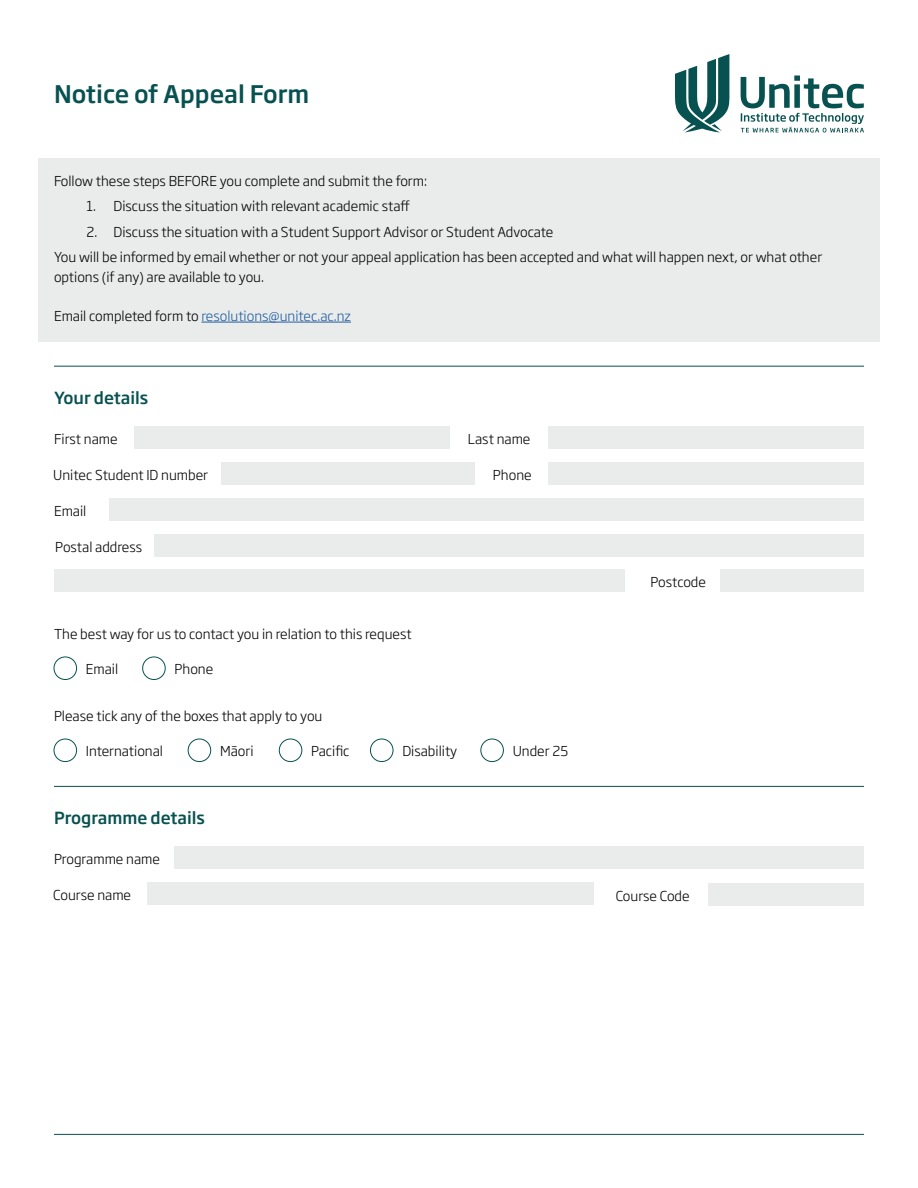
<style>
.page{position:relative;width:918px;height:1188px;background:#fff}
.page>*{position:absolute;margin:0;border:0;box-sizing:border-box;transform-origin:0 0}
.t1{font:500 24px "Soho Gothic Pro";color:#075150}
.t2{font:500 16.5px "Soho Gothic Pro";color:#075150}
.t3{font:300 13.5px/19.5px "Soho Gothic Pro";color:#000}
.t4{font:300 13.5px "Soho Gothic Pro";color:#215e9e}
.s1{color:#000}
</style>
<div class="page">
<svg style="left:675px;top:54px;width:55px;height:79px"></svg>
<svg style="left:741px;top:76px;width:123px;height:57px"></svg>
<div style="left:38px;top:158px;width:842px;height:184px;background:#eaecec"></div>
<hr style="left:201px;top:322px;width:150px;height:1px;background:#215e9e">
<hr style="left:54px;top:366px;width:810px;height:1px;background:#075150">
<hr style="left:54px;top:1134px;width:810px;height:1px;background:#075150">
<hr style="left:54px;top:786px;width:810px;height:1px;background:#075150">
<div style="left:134px;top:426px;width:316px;height:23px;background:#eaecec"></div>
<div style="left:175px;top:847px;width:689px;height:22px;background:#eaecec"></div>
<div style="left:110px;top:499px;width:754px;height:22px;background:#eaecec"></div>
<div style="left:708px;top:884px;width:156px;height:22px;background:#eaecec"></div>
<div style="left:155px;top:535px;width:709px;height:22px;background:#eaecec"></div>
<div style="left:54px;top:569px;width:571px;height:23px;background:#eaecec"></div>
<div style="left:720px;top:569px;width:144px;height:23px;background:#eaecec"></div>
<div style="left:548px;top:462px;width:316px;height:23px;background:#eaecec"></div>
<div style="left:548px;top:426px;width:316px;height:23px;background:#eaecec"></div>
<div style="left:221px;top:462px;width:254px;height:23px;background:#eaecec"></div>
<div style="left:147px;top:883px;width:447px;height:22px;background:#eaecec"></div>
<div style="left:54px;top:657px;width:23px;height:23px;border:1px solid #075150;border-radius:50%"></div>
<div style="left:54px;top:739px;width:23px;height:23px;border:1px solid #075150;border-radius:50%"></div>
<div style="left:142px;top:657px;width:24px;height:23px;border:1px solid #075150;border-radius:50%"></div>
<div style="left:188px;top:739px;width:23px;height:23px;border:1px solid #075150;border-radius:50%"></div>
<div style="left:279px;top:739px;width:23px;height:23px;border:1px solid #075150;border-radius:50%"></div>
<div style="left:370px;top:739px;width:23px;height:23px;border:1px solid #075150;border-radius:50%"></div>
<div style="left:480px;top:739px;width:24px;height:23px;border:1px solid #075150;border-radius:50%"></div>
<p class="t1" style="left:54px;top:75px;width:257px">Notice of Appeal Form</p>
<p class="t3" style="left:54px;top:170px;width:375px">Follow these steps BEFORE you complete and submit the form:</p>
<p class="t3" style="left:87px;top:196px;width:325px">1. Discuss the situation with relevant academic staff</p>
<p class="t3" style="left:87px;top:221px;width:468px">2. Discuss the situation with a Student Support Advisor or Student Advocate</p>
<p class="t3" style="left:54px;top:247px;width:770px">You will be informed by email whether or not your appeal application has been accepted and what will happen next, or what other options (if any) are available to you.</p>
<p class="t4" style="left:54px;top:305px;width:299px"><span class="s1">Email completed form to</span> resolutions@unitec.ac.nz</p>
<p class="t2" style="left:54px;top:385px;width:96px">Your details</p>
<p class="t3" style="left:54px;top:428px;width:65px">First name</p>
<p class="t3" style="left:53px;top:464px;width:156px">Unitec Student ID number</p>
<p class="t3" style="left:54px;top:500px;width:34px">Email</p>
<p class="t3" style="left:55px;top:537px;width:88px">Postal address</p>
<p class="t3" style="left:54px;top:623px;width:359px">The best way for us to contact you in relation to this request</p>
<p class="t3" style="left:86px;top:658px;width:34px">Email</p>
<p class="t3" style="left:175px;top:658px;width:40px">Phone</p>
<p class="t3" style="left:54px;top:705px;width:270px">Please tick any of the boxes that apply to you</p>
<p class="t3" style="left:468px;top:428px;width:64px">Last name</p>
<p class="t3" style="left:493px;top:464px;width:40px">Phone</p>
<p class="t3" style="left:86px;top:740px;width:79px">International</p>
<p class="t3" style="left:220px;top:740px;width:35px">Māori</p>
<p class="t3" style="left:311px;top:740px;width:40px">Pacific</p>
<p class="t3" style="left:402px;top:740px;width:56px">Disability</p>
<p class="t3" style="left:513px;top:740px;width:57px">Under 25</p>
<p class="t2" style="left:54px;top:805px;width:152px">Programme details</p>
<p class="t3" style="left:54px;top:849px;width:108px">Programme name</p>
<p class="t3" style="left:53px;top:885px;width:79px">Course name</p>
<p class="t3" style="left:651px;top:571px;width:57px">Postcode</p>
<p class="t3" style="left:616px;top:886px;width:75px">Course Code</p>
</div>
